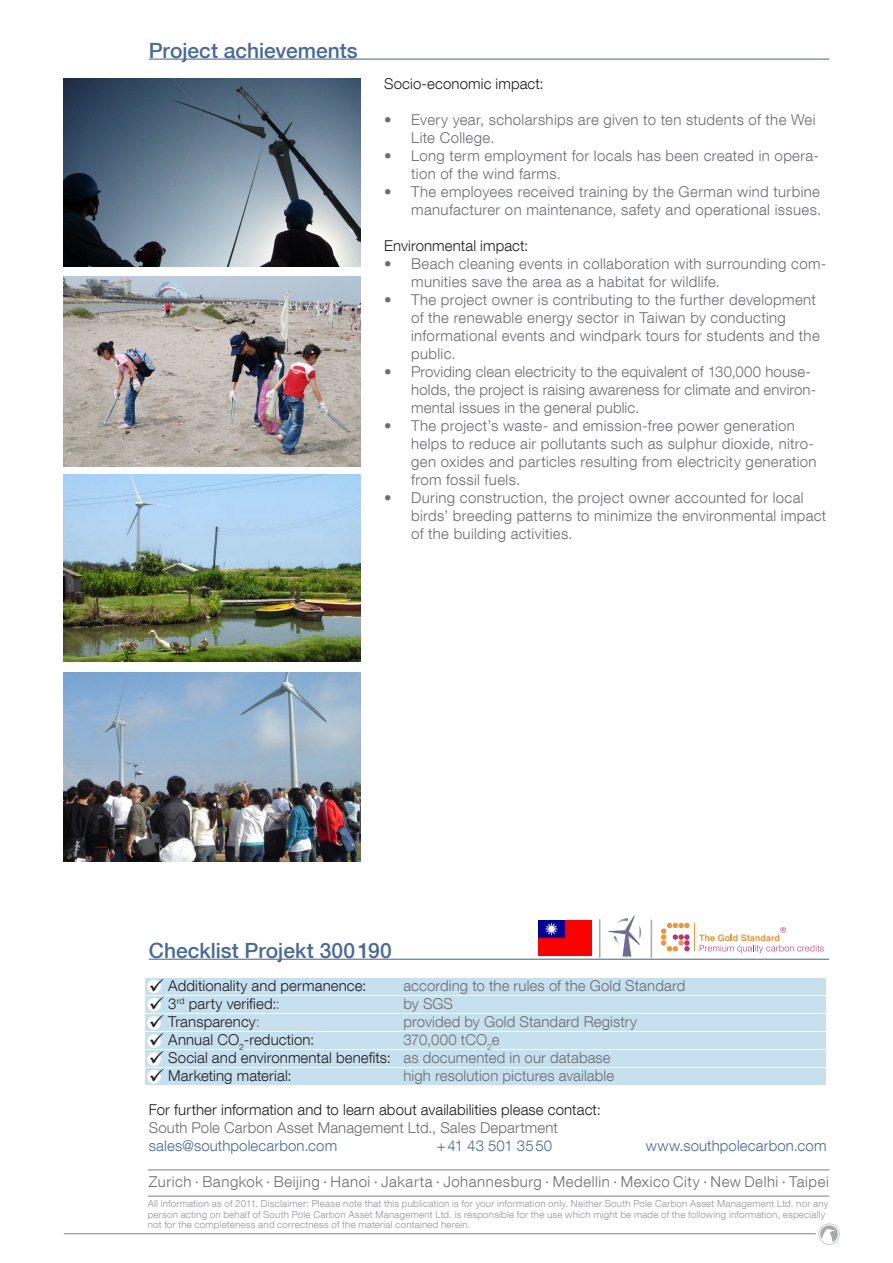
<style>
.page{position:relative;width:893px;height:1263px;background:#fff}
.page>*{position:absolute;margin:0;border:0;box-sizing:border-box;transform-origin:0 0}
.t1{font:500 21px "Helvetica Neue LT Com";color:#476a9a}
.t2{font:300 15px/18px "Helvetica Neue LT Com";letter-spacing:.02em;color:#6c6d70}
.t3{font:300 15px "Helvetica Neue LT Com";letter-spacing:.01em;color:#231f20}
.t4{font:300 15px "Helvetica Neue LT Com";letter-spacing:.04em;color:#6c6d70}
.t5{font:300 15px "Helvetica Neue LT Com";letter-spacing:.01em;color:#476a9a}
.t6{font:300 9.75px/10.5px "Helvetica Neue LT Com";letter-spacing:.025em;color:#939598}
.s1{color:#6c6d70}
</style>
<div class="page">
<hr style="left:64px;top:1233px;width:752px;height:1px;background:#a8a9ad">
<img style="left:819px;top:1223px;width:21px;height:21px">
<hr style="left:148px;top:1169px;width:681px;height:1px;background:#a8a9ad">
<hr style="left:148px;top:1195px;width:681px;height:2px;background:#a8a9ad">
<hr style="left:149px;top:59px;width:680px;height:1px;background:#476a9a">
<img style="left:64px;top:79px;width:297px;height:187px">
<img style="left:64px;top:277px;width:297px;height:189px">
<hr style="left:149px;top:959px;width:680px;height:1px;background:#476a9a">
<hr style="left:599px;top:919px;width:1px;height:39px;background:#a8a9ad">
<hr style="left:651px;top:920px;width:1px;height:38px;background:#a8a9ad">
<div style="left:146px;top:1033px;width:680px;height:16px;background:#c7e0f0"></div>
<div style="left:146px;top:996px;width:680px;height:17px;background:#c7e0f0"></div>
<div style="left:146px;top:979px;width:680px;height:16px;background:#c7e0f0"></div>
<div style="left:146px;top:1015px;width:680px;height:16px;background:#c7e0f0"></div>
<div style="left:146px;top:1068px;width:680px;height:17px;background:#c7e0f0"></div>
<div style="left:146px;top:1051px;width:680px;height:16px;background:#c7e0f0"></div>
<div style="left:147px;top:1052px;width:14px;height:14px;background:#fff;border-radius:50%"></div>
<div style="left:147px;top:1034px;width:14px;height:14px;background:#fff;border-radius:50%"></div>
<div style="left:147px;top:998px;width:14px;height:13px;background:#fff;border-radius:50%"></div>
<div style="left:147px;top:1070px;width:14px;height:13px;background:#fff;border-radius:50%"></div>
<div style="left:147px;top:1016px;width:14px;height:14px;background:#fff;border-radius:50%"></div>
<div style="left:147px;top:980px;width:14px;height:13px;background:#fff;border-radius:50%"></div>
<img style="left:538px;top:920px;width:53px;height:35px">
<svg style="left:661px;top:923px;width:163px;height:30px"></svg>
<svg style="left:608px;top:915px;width:34px;height:41px"></svg>
<img style="left:64px;top:673px;width:297px;height:189px">
<img style="left:64px;top:475px;width:297px;height:187px">
<p class="t1" style="left:149px;top:37px;width:210px">Project achievements</p>
<p class="t3" style="left:384px;top:75px;width:161px">Socio-economic impact:</p>
<p class="t2" style="left:411px;top:111px;width:406px;text-indent:-27px">• Every year, scholarships are given to ten students of the Wei<br>Lite College.</p>
<p class="t2" style="left:411px;top:147px;width:409px;text-indent:-27px">• Long term employment for locals has been created in opera&shy;tion of the wind farms.</p>
<p class="t2" style="left:384px;top:183px;width:438px;text-align:right">• The employees received training by the German wind turbine manufacturer on maintenance, safety and operational issues.</p>
<p class="t3" style="left:384px;top:237px;width:146px">Environmental impact:</p>
<p class="t2" style="left:411px;top:255px;width:417px;text-indent:-27px">• Beach cleaning events in collaboration with surrounding com&shy;munities save the area as a habitat for wildlife.</p>
<p class="t2" style="left:411px;top:291px;width:410px;text-indent:-27px">• The project owner is contributing to the further development of the renewable energy sector in Taiwan by conducting informational events and windpark tours for students and the public.</p>
<p class="t2" style="left:411px;top:363px;width:407px;text-indent:-27px">• Providing clean electricity to the equivalent of 130,000 house&shy;holds, the project is raising awareness for climate and environ&shy;mental issues in the general public.</p>
<p class="t2" style="left:411px;top:417px;width:407px;text-indent:-27px">• The project’s waste- and emission-free power generation helps to reduce air pollutants such as sulphur dioxide, nitro&shy;gen oxides and particles resulting from electricity generation from fossil fuels.</p>
<p class="t2" style="left:411px;top:489px;width:417px;text-indent:-27px">• During construction, the project owner accounted for local birds’ breeding patterns to minimize the environmental impact of the building activities.</p>
<p class="t1" style="left:149px;top:937px;width:245px">Checklist Projekt 300190</p>
<p class="t3" style="left:149px;top:976px;width:219px">✓ Additionality and permanence:</p>
<p class="t3" style="left:149px;top:994px;width:133px">✓ 3<sup>rd</sup> party verified:<span class="s1">:</span></p>
<p class="t3" style="left:149px;top:1012px;width:113px">✓ Transparency<span class="s1">:</span></p>
<p class="t3" style="left:149px;top:1030px;width:167px">✓ Annual CO<sub>2</sub>-reduction:</p>
<p class="t3" style="left:149px;top:1048px;width:244px">✓ Social and environmental benefits:</p>
<p class="t3" style="left:149px;top:1066px;width:144px">✓ Marketing material:</p>
<p class="t2" style="left:403px;top:976px;width:283px">according to the rules of the Gold Standard</p>
<p class="t2" style="left:403px;top:994px;width:51px">by SGS</p>
<p class="t2" style="left:403px;top:1012px;width:235px">provided by Gold Standard Registry</p>
<p class="t2" style="left:403px;top:1030px;width:98px">370,000 tCO<sub>2</sub>e</p>
<p class="t2" style="left:403px;top:1048px;width:209px">as documented in our database</p>
<p class="t2" style="left:403px;top:1066px;width:212px">high resolution pictures available</p>
<p class="t3" style="left:149px;top:1101px;width:453px">For further information and to learn about availabilities please contact:</p>
<p class="t2" style="left:149px;top:1119px;width:411px">South Pole Carbon Asset Management Ltd., Sales Department</p>
<p class="t4" style="left:149px;top:1173px;width:682px">Zurich ∙ Bangkok ∙ Beijing ∙ Hanoi ∙ Jakarta ∙ Johannesburg ∙ Medellin ∙ Mexico City ∙ New Delhi ∙ Taipei</p>
<p class="t6" style="left:148px;top:1198px;width:682px">All information as of 2011. Disclaimer: Please note that this publication is for your information only. Neither South Pole Carbon Asset Management Ltd. nor any person acting on behalf of South Pole Carbon Asset Management Ltd. is responsible for the use which might be made of the following information, especially not for the completeness and correctness of the material contained herein.</p>
<p class="t5" style="left:149px;top:1137px;width:190px">sales@southpolecarbon.com</p>
<p class="t5" style="left:437px;top:1137px;width:117px">+41 43 501 3550</p>
<p class="t5" style="left:646px;top:1137px;width:182px">www.southpolecarbon.com</p>
</div>
